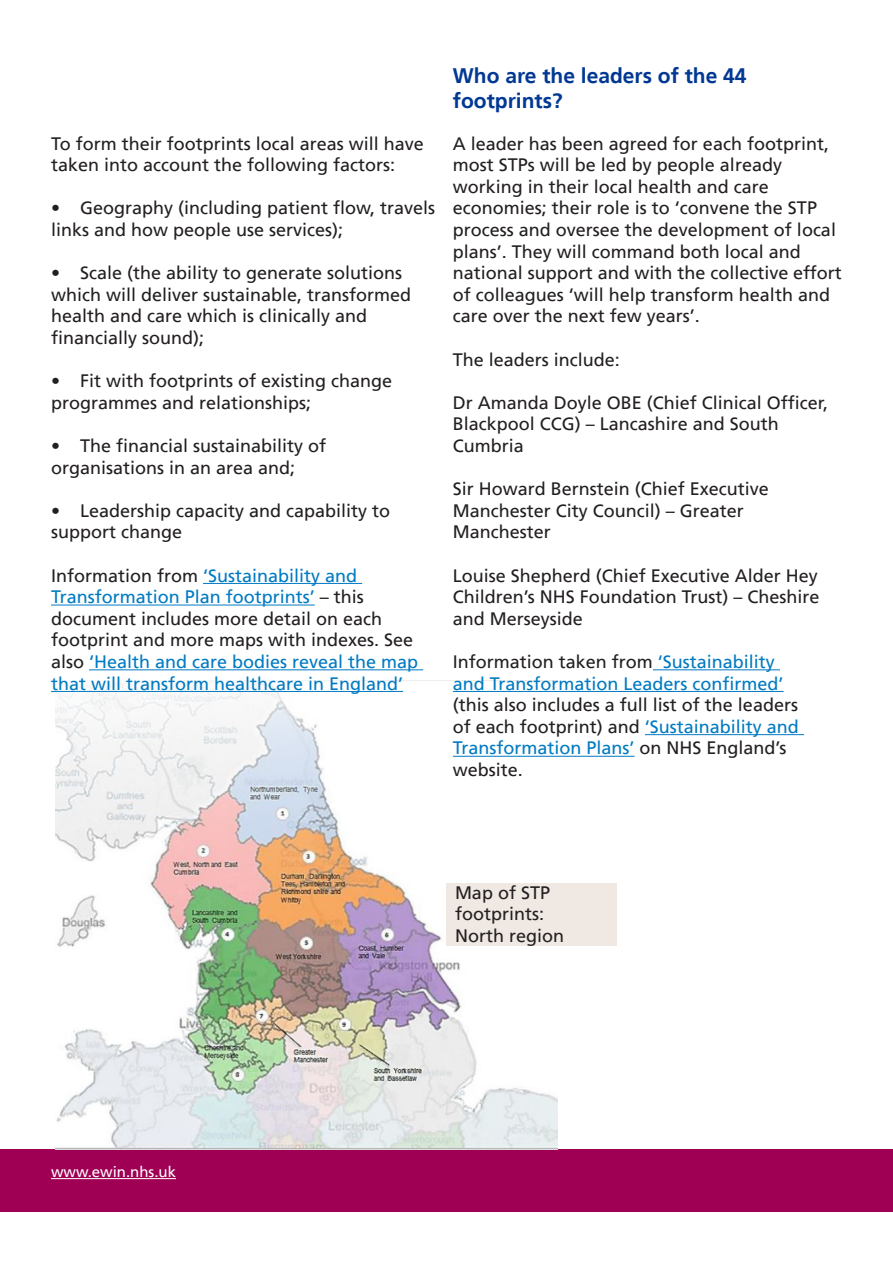
<style>
.page{position:relative;width:893px;height:1263px;background:#fff}
.page>*{position:absolute;margin:0;border:0;box-sizing:border-box;transform-origin:0 0}
.t1{font:700 21px/25.2px "Frutiger";color:#003893}
.t2{font:18px/21.6px "Frutiger";color:#231f20}
.t3{font:18px/21.6px "Frutiger";color:#007ac2}
.t4{font:15px "Frutiger";color:#fff}
.s1{color:#231f20}
.s2{color:#007ac2}
</style>
<div class="page">
<div style="left:0;top:1149px;width:893px;height:63px;background:#a00054"></div>
<hr style="left:51px;top:1178px;width:125px;height:1px;background:#fff">
<img style="left:55px;top:680px;width:502px;height:469px">
<hr style="left:203px;top:583px;width:159px;height:1px;background:#007ac2">
<hr style="left:51px;top:605px;width:264px;height:1px;background:#007ac2">
<hr style="left:89px;top:669px;width:334px;height:1px;background:#007ac2">
<hr style="left:51px;top:691px;width:352px;height:1px;background:#007ac2">
<hr style="left:653px;top:669px;width:127px;height:1px;background:#007ac2">
<hr style="left:453px;top:691px;width:331px;height:1px;background:#007ac2">
<hr style="left:645px;top:734px;width:159px;height:1px;background:#007ac2">
<hr style="left:453px;top:756px;width:182px;height:1px;background:#007ac2">
<div style="left:446px;top:883px;width:171px;height:63px;background:#efe8e3"></div>
<p class="t2" style="left:51px;top:133px;width:374px">To form their footprints local areas will have taken into account the following factors:</p>
<p class="t2" style="left:51px;top:197px;width:386px">• Geography (including patient flow, travels links and how people use services);</p>
<p class="t2" style="left:51px;top:262px;width:362px">• Scale (the ability to generate solutions which will deliver sustainable, transformed health and care which is clinically and financially sound);</p>
<p class="t2" style="left:51px;top:370px;width:343px">• Fit with footprints of existing change programmes and relationships;</p>
<p class="t2" style="left:51px;top:435px;width:277px">• The financial sustainability of organisations in an area and;</p>
<p class="t2" style="left:51px;top:500px;width:341px">• Leadership capacity and capability to support change</p>
<p class="t3" style="left:51px;top:565px;width:369px"><span class="s1">Information from</span> ‘Sustainability and Transformation Plan footprints’ <span class="s1">– this document includes more detail on each footprint and more maps with indexes. See also</span> ‘Health and care bodies reveal the map that will transform healthcare in England’</p>
<p class="t1" style="left:453px;top:63px;width:295px">Who are the leaders of the 44 footprints?</p>
<p class="t2" style="left:453px;top:133px;width:391px">A leader has been agreed for each footprint, most STPs will be led by people already working in their local health and care economies; their role is to ‘convene the STP process and oversee the development of local plans’. They will command both local and national support and with the collective effort of colleagues ‘will help transform health and care over the next few years’.</p>
<p class="t2" style="left:453px;top:349px;width:169px">The leaders include:</p>
<p class="t2" style="left:453px;top:392px;width:377px">Dr Amanda Doyle OBE (Chief Clinical Officer,<br>Blackpool CCG) – Lancashire and South<br>Cumbria</p>
<p class="t2" style="left:453px;top:478px;width:318px">Sir Howard Bernstein (Chief Executive<br>Manchester City Council) – Greater<br>Manchester</p>
<p class="t2" style="left:453px;top:565px;width:368px;text-align:justify">Louise Shepherd (Chief Executive Alder Hey Children’s NHS Foundation Trust) – Cheshire and Merseyside</p>
<p class="t2" style="left:453px;top:651px;width:348px">Information taken from <span class="s2">‘Sustainability and Transformation Leaders confirmed’ </span>(this also includes a full list of the leaders of each footprint) and <span class="s2">‘Sustainability and Transformation Plans’</span> on NHS England’s website.</p>
<p class="t2" style="left:455px;top:882px;width:97px">Map of STP footprints:</p>
<p class="t2" style="left:455px;top:925px;width:111px">North region</p>
<p class="t4" style="left:51px;top:1163px;width:127px">www.ewin.nhs.uk</p>
</div>
